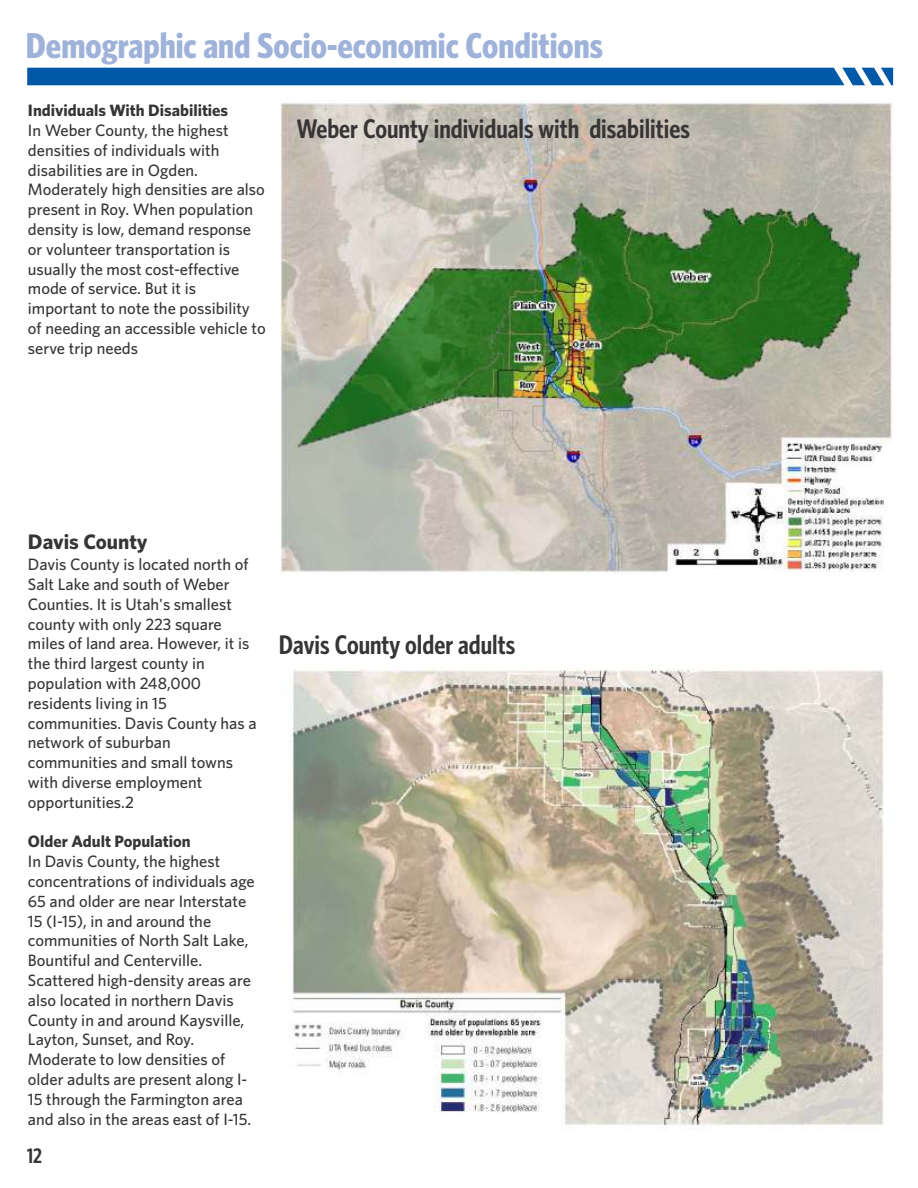
<style>
.page{position:relative;width:918px;height:1188px;background:#fff}
.page>*{position:absolute;margin:0;border:0;box-sizing:border-box;transform-origin:0 0}
.t1{font:700 36px "Whitney Condensed";color:#9fb2d9}
.t2{font:600 27px "Whitney Condensed";color:#373435}
.t3{font:700 21px "Whitney";color:#373435}
.t4{font:600 21px "Whitney Condensed";color:#373435}
.t5{font:500 16.5px/19.8px "Whitney";color:#373435}
.t6{font:700 16.5px "Whitney";color:#373435}
</style>
<div class="page">
<div style="left:27px;top:68px;width:866px;height:17px;background:#0058a6"></div>
<img style="left:280px;top:100px;width:613px;height:474px">
<img style="left:289px;top:669px;width:595px;height:461px">
<h1 class="t1" style="left:26px;top:30px;width:579px">Demographic and Socio-economic Conditions</h1>
<p class="t6" style="left:28px;top:103px;width:202px">Individuals With Disabilities</p>
<p class="t5" style="left:28px;top:121px;width:239px">In Weber County, the highest densities of individuals with disabilities are in Ogden.<br>Moderately high densities are also present in Roy. When population density is low, demand response or volunteer transportation is usually the most cost-effective mode of service. But it is important to note the possibility of needing an accessible vehicle to serve trip needs</p>
<h2 class="t2" style="left:297px;top:117px;width:394px">Weber County individuals with disabilities</h2>
<p class="t3" style="left:28px;top:532px;width:121px">Davis County</p>
<p class="t5" style="left:28px;top:555px;width:230px">Davis County is located north of<br>Salt Lake and south of Weber<br>Counties. It is Utah's smallest county with only 223 square miles of land area. However, it is the third largest county in population with 248,000 residents living in 15 communities. Davis County has a network of suburban communities and small towns with diverse employment opportunities.2</p>
<p class="t6" style="left:28px;top:834px;width:164px">Older Adult Population</p>
<p class="t5" style="left:28px;top:852px;width:228px">In Davis County, the highest concentrations of individuals age<br>65 and older are near Interstate<br>15 (I-15), in and around the communities of North Salt Lake,<br>Bountiful and Centerville.<br>Scattered high-density areas are also located in northern Davis<br>County in and around Kaysville,<br>Layton, Sunset, and Roy.<br>Moderate to low densities of older adults are present along I-<br>15 through the Farmington area and also in the areas east of I-15.</p>
<p class="t4" style="left:27px;top:1146px;width:17px">12</p>
<h2 class="t2" style="left:279px;top:632px;width:238px">Davis County older adults</h2>
</div>
